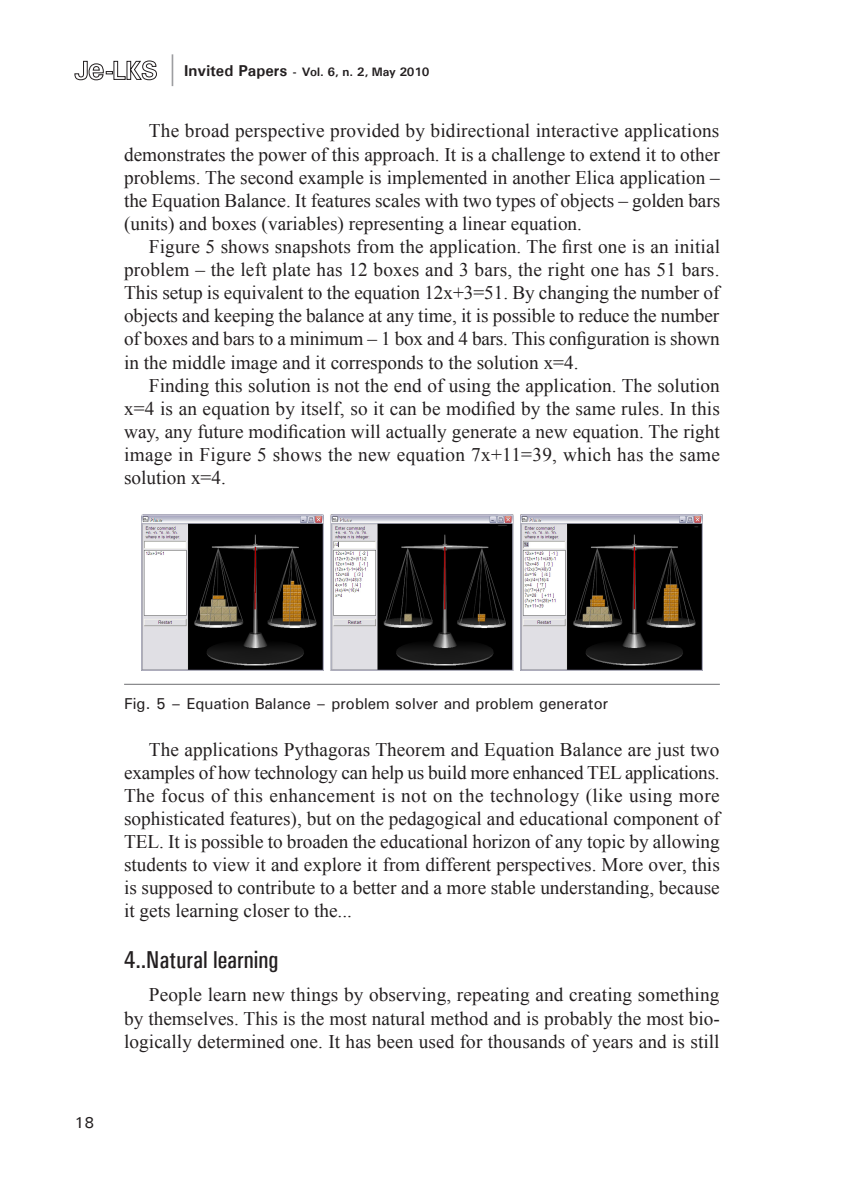
<style>
.page{position:relative;width:844px;height:1191px;background:#fff}
.page>*{position:absolute;margin:0;border:0;box-sizing:border-box;transform-origin:0 0}
.t1{font:35px "Times New Roman";color:#939598}
.TITOLO_1{font:500 condensed 24.5px "Univers";color:#231f20}
.TESTO{font:19.25px/23.1px "Times New Roman";color:#231f20;text-align:justify}
.Fig{font:500 15.75px "Univers";color:#231f20}
.t2{font:700 12.25px "Univers";letter-spacing:-.02em;color:#231f20}
.s1{font-size:15.75px}
</style>
<div class="page">
<svg style="left:74px;top:61px;width:83px;height:19px"></svg>
<hr style="left:124px;top:684px;width:595px;height:1px;background:#6c6d70">
<img style="left:142px;top:515px;width:560px;height:156px">
<h1 class="t1" style="left:169px;top:43px;width:8px">|</h1>
<p class="t2" style="left:184px;top:64px;width:247px"><span class="s1">Invited Papers</span> - Vol. 6, n. 2, May 2010</p>
<p class="TESTO" style="left:124px;top:119px;width:597px;text-indent:25px">The broad perspective provided by bidirectional interactive applications demonstrates the power of this approach. It is a challenge to extend it to other problems. The second example is implemented in another Elica application – the Equation Balance. It features scales with two types of objects – golden bars (units) and boxes (variables) representing a linear equation.</p>
<p class="TESTO" style="left:124px;top:235px;width:597px;text-indent:25px">Figure 5 shows snapshots from the application. The first one is an initial problem – the left plate has 12 boxes and 3 bars, the right one has 51 bars.<br>This setup is equivalent to the equation 12x+3=51. By changing the number of objects and keeping the balance at any time, it is possible to reduce the number of boxes and bars to a minimum – 1 box and 4 bars. This configuration is shown in the middle image and it corresponds to the solution x=4.</p>
<p class="TESTO" style="left:124px;top:373px;width:597px;text-indent:25px">Finding this solution is not the end of using the application. The solution x=4 is an equation by itself, so it can be modified by the same rules. In this way, any future modification will actually generate a new equation. The right image in Figure 5 shows the new equation 7x+11=39, which has the same solution x=4.</p>
<p class="Fig" style="left:74px;top:1112px;width:21px">18</p>
<p class="Fig" style="left:124px;top:694px;width:485px">Fig. 5 – Equation Balance – problem solver and problem generator</p>
<p class="TESTO" style="left:124px;top:737px;width:597px;text-indent:25px">The applications Pythagoras Theorem and Equation Balance are just two examples of how technology can help us build more enhanced TEL applications.<br>The focus of this enhancement is not on the technology (like using more sophisticated features), but on the pedagogical and educational component of TEL. It is possible to broaden the educational horizon of any topic by allowing students to view it and explore it from different perspectives. More over, this is supposed to contribute to a better and a more stable understanding, because it gets learning closer to the...</p>
<p class="TITOLO_1" style="left:124px;top:945px;width:156px">4..Natural learning</p>
<p class="TESTO" style="left:124px;top:983px;width:597px;text-indent:25px">People learn new things by observing, repeating and creating something by themselves. This is the most natural method and is probably the most bio&shy;logically determined one. It has been used for thousands of years and is still</p>
</div>
